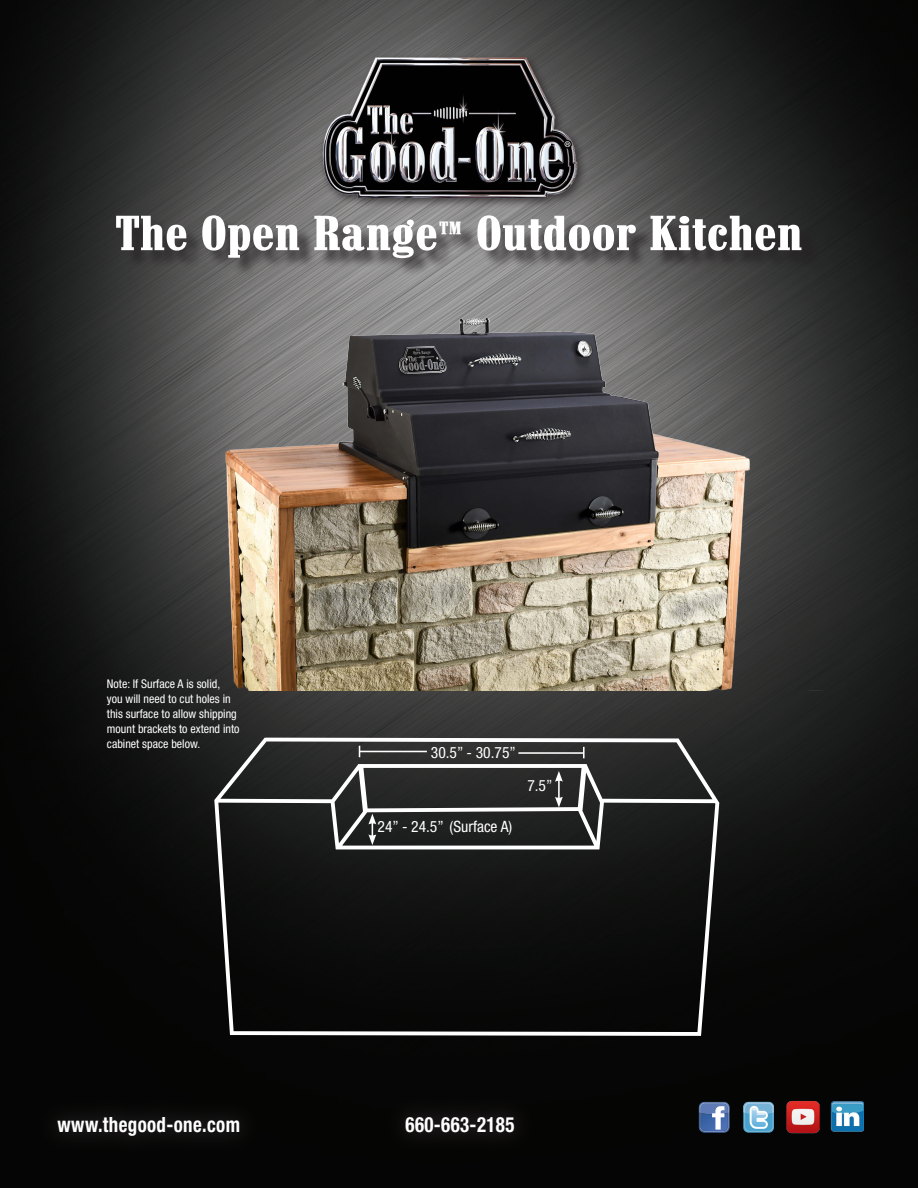
<style>
.page{position:relative;width:918px;height:1188px;background:#fff}
.page>*{position:absolute;margin:0;border:0;box-sizing:border-box;transform-origin:0 0}
.t1{font:50.4px "Marlboro";color:#fff;scale:1.25 1}
.Copy{font:700 condensed 21px "Helvetica Neue";letter-spacing:.02em;color:#fff;scale:.9 1}
.New_Copy2{font:condensed 15.6px "Helvetica Neue";color:#fff}
.New_Copy2-2{font:condensed 12px/15px "Helvetica Neue";color:#fff}
.s1{font-size:37.2px}
</style>
<div class="page">
<img style="left:0;top:0;width:918px;height:1188px">
<svg style="left:214px;top:738px;width:505px;height:298px;background:#242524"></svg>
<div style="left:35px;top:1094px;width:227px;height:64px;background:#080807"></div>
<div style="left:318px;top:54px;width:270px;height:155px;background:#231f20;opacity:.75"></div>
<img style="left:319px;top:54px;width:261px;height:146px">
<img style="left:786px;top:1101px;width:34px;height:33px">
<img style="left:831px;top:1101px;width:33px;height:33px">
<svg style="left:699px;top:1102px;width:31px;height:31px"></svg>
<svg style="left:743px;top:1102px;width:31px;height:31px"></svg>
<svg style="left:743px;top:1102px;width:31px;height:30px"></svg>
<div style="left:383px;top:1094px;width:154px;height:61px;background:#090908"></div>
<svg style="left:583px;top:747px;width:2px;height:11px"></svg>
<hr style="left:360px;top:751px;width:67px;height:1px;background:#fff">
<hr style="left:518px;top:752px;width:65px;height:2px;background:#fff">
<hr style="left:558px;top:779px;width:2px;height:20px;background:#fff">
<svg style="left:555px;top:797px;width:8px;height:10px"></svg>
<svg style="left:555px;top:771px;width:8px;height:11px"></svg>
<svg style="left:368px;top:814px;width:8px;height:31px"></svg>
<img style="left:105px;top:200px;width:736px;height:490px">
<p class="t1" style="left:115px;top:206px;width:551px">The Open Range<span class="s1">™</span> Outdoor Kitchen</p>
<p class="New_Copy2-2" style="left:107px;top:676px;width:134px">Note: If Surface A is solid,<br>you will need to cut holes in this surface to allow shipping mount brackets to extend into cabinet space below.</p>
<p class="Copy" style="left:58px;top:1112px;width:204px">www.thegood-one.com</p>
<p class="New_Copy2" style="left:431px;top:743px;width:86px">30.5” - 30.75”</p>
<p class="New_Copy2" style="left:378px;top:818px;width:136px">24” - 24.5” (Surface A)</p>
<p class="New_Copy2" style="left:527px;top:777px;width:27px">7.5”</p>
<p class="Copy" style="left:406px;top:1112px;width:122px">660-663-2185</p>
</div>
